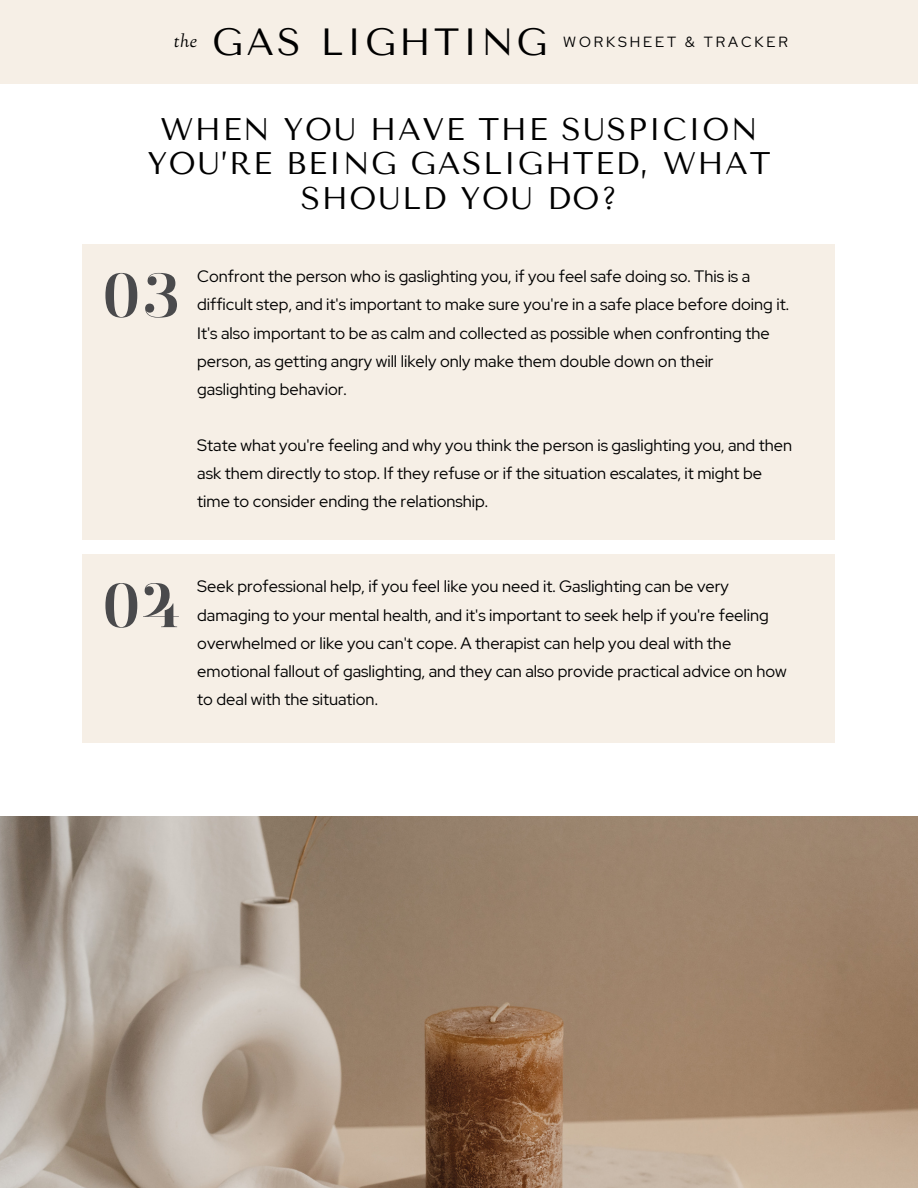
<style>
.page{position:relative;width:918px;height:1188px;background:#fff}
.page>*{position:absolute;margin:0;border:0;box-sizing:border-box;transform-origin:0 0}
.t1{font:62.1px "Manison 600";color:#4a4a4c}
.t2{font:37.8px "Tenor Sans";letter-spacing:.085em;color:#000}
.t3{font:31.2px/34.3px "Tenor Sans";letter-spacing:.05em;color:#000;text-align:center}
.t4{font:16.5px/28.2px "Red Hat Display";color:#000}
.t5{font:14.7px "Red Hat Display";letter-spacing:.2em;color:#000}
</style>
<div class="page">
<div style="left:0;top:0;width:918px;height:84px;background:#f6efe6"></div>
<div style="left:82px;top:244px;width:753px;height:296px;background:#f6efe6"></div>
<div style="left:82px;top:554px;width:753px;height:188px;background:#f6efe6"></div>
<img style="left:0;top:817px;width:918px;height:371px">
<h2 class="t2" style="left:174px;top:20px;width:375px"><sup>the</sup> GAS LIGHTING</h2>
<p class="t5" style="left:563px;top:32px;width:226px">WORKSHEET &amp; TRACKER</p>
<h3 class="t3" style="left:147px;top:112px;width:625px">WHEN YOU HAVE THE SUSPICION<br>YOU’RE BEING GASLIGHTED, WHAT<br>SHOULD YOU DO?</h3>
<h1 class="t1" style="left:103px;top:259px;width:78px">03</h1>
<p class="t4" style="left:197px;top:262px;width:593px">Confront the person who is gaslighting you, if you feel safe doing so. This is a difficult step, and it's important to make sure you're in a safe place before doing it.<br>It's also important to be as calm and collected as possible when confronting the person, as getting angry will likely only make them double down on their gaslighting behavior.</p>
<p class="t4" style="left:197px;top:431px;width:597px">State what you're feeling and why you think the person is gaslighting you, and then ask them directly to stop. If they refuse or if the situation escalates, it might be time to consider ending the relationship.</p>
<h1 class="t1" style="left:103px;top:569px;width:78px">04</h1>
<p class="t4" style="left:197px;top:572px;width:591px">Seek professional help, if you feel like you need it. Gaslighting can be very damaging to your mental health, and it's important to seek help if you're feeling overwhelmed or like you can't cope. A therapist can help you deal with the emotional fallout of gaslighting, and they can also provide practical advice on how to deal with the situation.</p>
</div>
